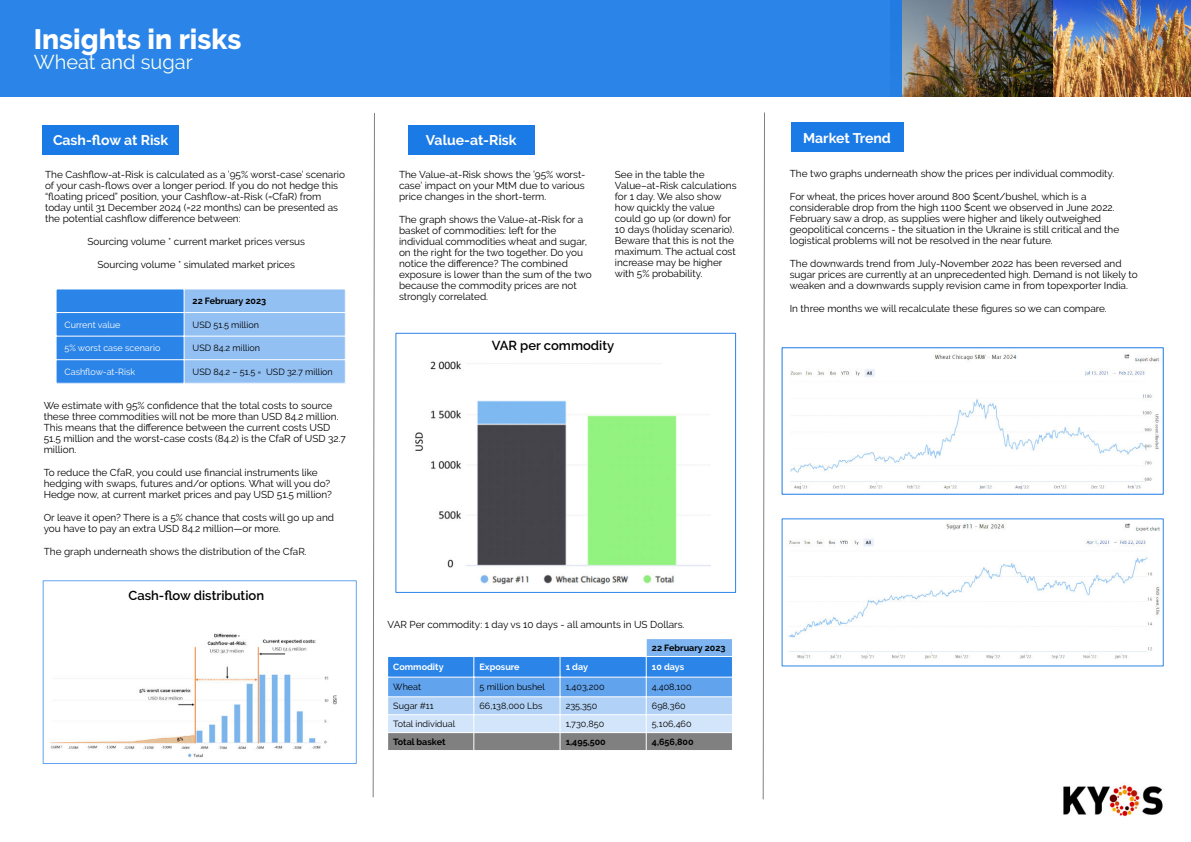
<style>
.page{position:relative;width:1191px;height:842px;background:#fff}
.page>*{position:absolute;margin:0;border:0;box-sizing:border-box;transform-origin:0 0}
.t1{font:800 28px "Raleway";color:#fff}
.t2{font:20px "Raleway";color:#f7fff1}
.t3{font:700 14px "Raleway";color:#fff}
.t4{font:600 13px "Raleway";color:#000}
.t5{font:10px/11px "Raleway";color:#000}
.t6{font:9px "Raleway";color:#000}
.t7{font:700 9px "Raleway";color:#000}
.t8{font:9px "Raleway";color:#fff}
.t9{font:700 9px "Raleway";color:#fff}
</style>
<div class="page">
<img style="left:42px;top:580px;width:295px;height:184px">
<img style="left:1052px;top:0;width:139px;height:96px">
<img style="left:902px;top:0;width:150px;height:96px">
<div style="left:0;top:0;width:902px;height:96px;background:#2b84e7"></div>
<img style="left:1063px;top:784px;width:100px;height:33px">
<svg style="left:762px;top:112px;width:3px;height:687px"></svg>
<svg style="left:373px;top:113px;width:2px;height:684px"></svg>
<div style="left:408px;top:125px;width:126px;height:30px;background:#1a7ae6"></div>
<div style="left:43px;top:125px;width:136px;height:30px;background:#1a7ae6"></div>
<div style="left:56px;top:289px;width:128px;height:94px;background:#2b84e7"></div>
<div style="left:184px;top:289px;width:161px;height:94px;background:#93c0f3"></div>
<hr style="left:56px;top:289px;width:1px;height:94px;background:#fff">
<hr style="left:184px;top:289px;width:1px;height:94px;background:#fff">
<hr style="left:56px;top:289px;width:289px;height:1px;background:#fff">
<hr style="left:56px;top:312px;width:289px;height:1px;background:#fff">
<hr style="left:56px;top:336px;width:289px;height:1px;background:#fff">
<hr style="left:56px;top:359px;width:289px;height:1px;background:#fff">
<div style="left:646px;top:639px;width:86px;height:17px;background:#7eb4f0"></div>
<div style="left:387px;top:656px;width:345px;height:21px;background:#2b84e7"></div>
<div style="left:387px;top:677px;width:345px;height:20px;background:#61a3ed"></div>
<div style="left:387px;top:697px;width:345px;height:18px;background:#b1d2f6"></div>
<div style="left:387px;top:715px;width:345px;height:18px;background:#d2e5fa"></div>
<div style="left:387px;top:733px;width:345px;height:17px;background:#808080"></div>
<hr style="left:387px;top:638px;width:1px;height:113px;background:#fff">
<hr style="left:473px;top:639px;width:1px;height:111px;background:#fff">
<hr style="left:560px;top:639px;width:1px;height:111px;background:#fff">
<hr style="left:646px;top:639px;width:1px;height:111px;background:#fff">
<hr style="left:387px;top:656px;width:345px;height:1px;background:#fff">
<hr style="left:387px;top:677px;width:345px;height:1px;background:#fff">
<hr style="left:387px;top:696px;width:345px;height:1px;background:#fff">
<hr style="left:387px;top:714px;width:345px;height:1px;background:#fff">
<hr style="left:387px;top:732px;width:345px;height:1px;background:#fff">
<div style="left:791px;top:123px;width:112px;height:29px;background:#1a7ae6"></div>
<svg style="left:415px;top:361px;width:296px;height:224px"></svg>
<div style="left:396px;top:333px;width:340px;height:260px;border:1px solid #1a7ae6"></div>
<img style="left:790px;top:352px;width:369px;height:138px">
<img style="left:788px;top:522px;width:373px;height:137px">
<h1 class="t1" style="left:34px;top:22px;width:209px">Insights in risks</h1>
<h2 class="t2" style="left:34px;top:50px;width:160px">Wheat and sugar</h2>
<h3 class="t3" style="left:53px;top:132px;width:117px">Cash-flow at Risk</h3>
<h3 class="t3" style="left:426px;top:132px;width:92px">Value-at-Risk</h3>
<p class="t5" style="left:45px;top:169px;width:301px">The Cashflow-at-Risk is calculated as a ’95% worst-case’ scenario of your cash-flows over a longer period. If you do not hedge this “floating priced” position, your Cashflow-at-Risk (=CfaR) from today until 31 December 2024 (=22 months) can be presented as the potential cashflow difference between:</p>
<p class="t5" style="left:87px;top:236px;width:219px">Sourcing volume * current market prices versus</p>
<p class="t5" style="left:98px;top:259px;width:199px">Sourcing volume * simulated market prices</p>
<p class="t7" style="left:193px;top:296px;width:75px">22 February 2023</p>
<p class="t8" style="left:65px;top:319px;width:57px">Current value</p>
<p class="t6" style="left:193px;top:319px;width:68px">USD 51.5 million</p>
<p class="t8" style="left:65px;top:343px;width:97px">5% worst case scenario</p>
<p class="t6" style="left:193px;top:343px;width:69px">USD 84.2 million</p>
<p class="t8" style="left:65px;top:366px;width:72px">Cashflow-at-Risk</p>
<p class="t6" style="left:193px;top:366px;width:142px">USD 84.2 – 51.5 = USD 32.7 million</p>
<p class="t5" style="left:44px;top:400px;width:303px">We estimate with 95% confidence that the total costs to source these three commodities will not be more than USD 84.2 million.<br>This means that the difference between the current costs USD 51.5 million and the worst-case costs (84.2) is the CfaR of USD 32.7 million.</p>
<p class="t5" style="left:44px;top:467px;width:290px">To reduce the CfaR, you could use financial instruments like hedging with swaps, futures and/or options. What will you do?<br>Hedge now, at current market prices and pay USD 51.5 million?</p>
<p class="t5" style="left:44px;top:512px;width:292px">Or leave it open? There is a 5% chance that costs will go up and you have to pay an extra USD 84.2 million—or more.</p>
<p class="t5" style="left:44px;top:546px;width:264px">The graph underneath shows the distribution of the CfaR.</p>
<p class="t5" style="left:399px;top:169px;width:188px;text-align:justify">The Value-at-Risk shows the ’95% worst&shy;case’ impact on your MtM due to various price changes in the short-term.</p>
<p class="t5" style="left:399px;top:214px;width:194px">The graph shows the Value-at-Risk for a basket of commodities: left for the individual commodities wheat and sugar, on the right for the two together. Do you notice the difference? The combined exposure is lower than the sum of the two because the commodity prices are not strongly correlated.</p>
<p class="t5" style="left:615px;top:169px;width:123px">See in the table the<br>Value–at-Risk calculations for 1 day. We also show how quickly the value could go up (or down) for<br>10 days (holiday scenario).<br>Beware that this is not the maximum. The actual cost increase may be higher with 5% probability.</p>
<h3 class="t4" style="left:491px;top:338px;width:124px">VAR per commodity</h3>
<h3 class="t4" style="left:128px;top:588px;width:137px">Cash-flow distribution</h3>
<p class="t5" style="left:387px;top:618px;width:298px">VAR Per commodity: 1 day vs 10 days - all amounts in US Dollars.</p>
<p class="t7" style="left:652px;top:642px;width:75px">22 February 2023</p>
<p class="t9" style="left:393px;top:662px;width:52px">Commodity</p>
<p class="t9" style="left:479px;top:662px;width:42px">Exposure</p>
<p class="t9" style="left:566px;top:662px;width:24px">1 day</p>
<p class="t9" style="left:652px;top:662px;width:34px">10 days</p>
<p class="t6" style="left:393px;top:682px;width:29px">Wheat</p>
<p class="t6" style="left:479px;top:682px;width:67px">5 million bushel</p>
<p class="t6" style="left:566px;top:682px;width:40px">1,403,200</p>
<p class="t6" style="left:652px;top:682px;width:41px">4,408,100</p>
<p class="t6" style="left:393px;top:700px;width:42px">Sugar #11</p>
<p class="t6" style="left:479px;top:700px;width:64px">66,138,000 Lbs</p>
<p class="t6" style="left:566px;top:700px;width:33px">235,350</p>
<p class="t6" style="left:652px;top:700px;width:35px">698,360</p>
<p class="t6" style="left:393px;top:718px;width:63px">Total individual</p>
<p class="t6" style="left:566px;top:718px;width:40px">1,730,850</p>
<p class="t6" style="left:652px;top:718px;width:41px">5,106,460</p>
<p class="t7" style="left:393px;top:736px;width:54px">Total basket</p>
<p class="t7" style="left:566px;top:736px;width:42px">1,495,500</p>
<p class="t7" style="left:652px;top:736px;width:43px">4,656,800</p>
<h3 class="t3" style="left:803px;top:129px;width:89px">Market Trend</h3>
<p class="t5" style="left:789px;top:168px;width:326px">The two graphs underneath show the prices per individual commodity.</p>
<p class="t5" style="left:789px;top:191px;width:331px">For wheat, the prices hover around 800 $cent/bushel, which is a considerable drop from the high 1100 $cent we observed in June 2022.<br>February saw a drop, as supplies were higher and likely outweighed geopolitical concerns - the situation in the Ukraine is still critical and the logistical problems will not be resolved in the near future.</p>
<p class="t5" style="left:789px;top:258px;width:349px">The downwards trend from July-November 2022 has been reversed and sugar prices are currently at an unprecedented high. Demand is not likely to weaken and a downwards supply revision came in from topexporter India.</p>
<p class="t5" style="left:789px;top:303px;width:318px">In three months we will recalculate these figures so we can compare.</p>
</div>
